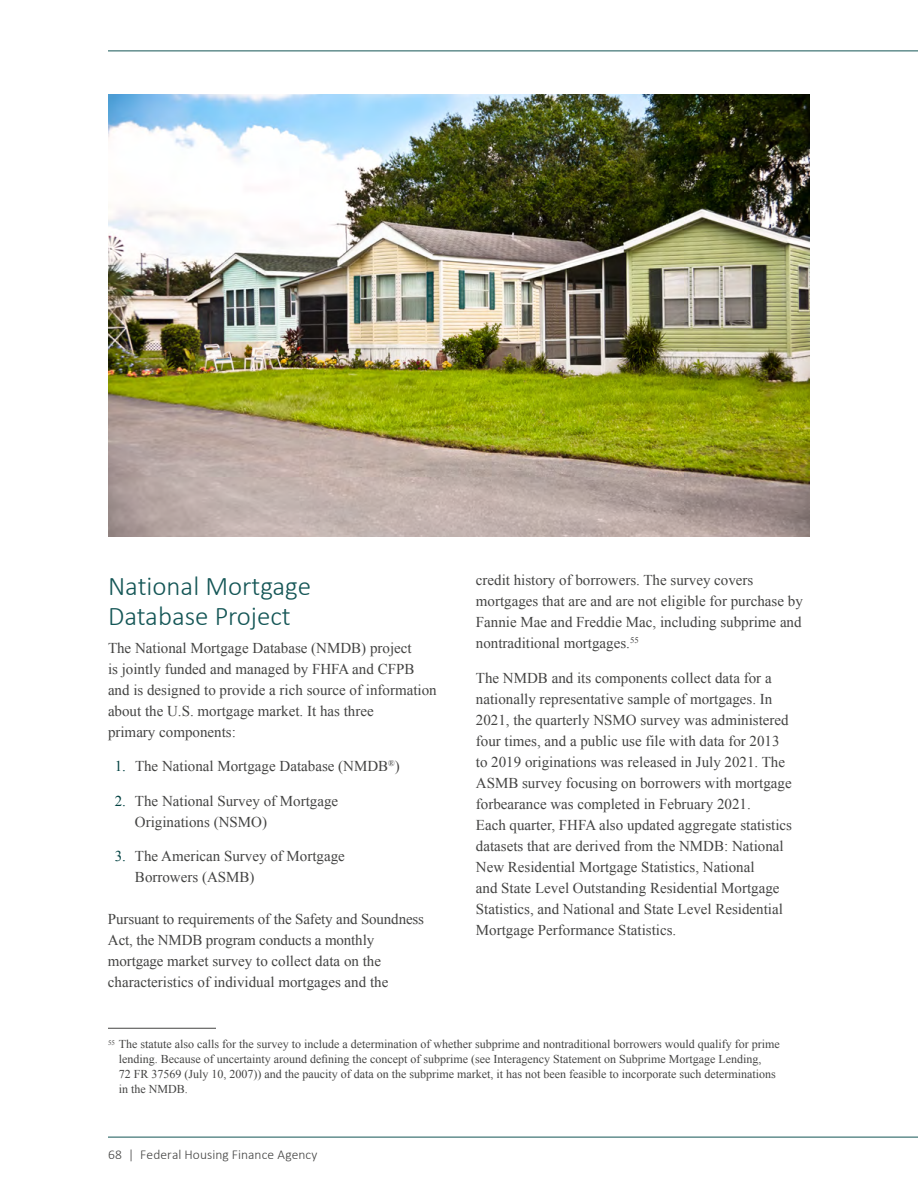
<style>
.page{position:relative;width:918px;height:1188px;background:#fff}
.page>*{position:absolute;margin:0;border:0;box-sizing:border-box;transform-origin:0 0}
.t1{font:300 27px/30px "Calibri";color:#145656}
.t2{font:15px/21px "Times New Roman";color:#434342}
.t3{font:300 13.5px "Calibri";letter-spacing:.005em;color:#434342}
.t4{font:12px/15px "Times New Roman";color:#434342}
.s1{color:#034242}
</style>
<div class="page">
<hr style="left:108px;top:51px;width:810px;height:1px;background:#145656">
<hr style="left:108px;top:1137px;width:810px;height:1px;background:#145656">
<img style="left:108px;top:94px;width:702px;height:442px">
<hr style="left:108px;top:1028px;width:108px;height:1px;background:#434342">
<h3 class="t1" style="left:108px;top:571px;width:205px">National Mortgage<br>Database Project</h3>
<p class="t2" style="left:108px;top:637px;width:330px">The National Mortgage Database (NMDB) project<br>is jointly funded and managed by FHFA and CFPB and is designed to provide a rich source of information about the U.S. mortgage market. It has three<br>primary components:</p>
<p class="t2" style="left:115px;top:756px;width:287px"><span class="s1">1.</span> The National Mortgage Database (NMDB<sup>®</sup>)</p>
<p class="t2" style="left:135px;top:790px;width:205px;text-indent:-20px"><span class="s1">2.</span> The National Survey of Mortgage<br>Originations (NSMO)</p>
<p class="t2" style="left:135px;top:846px;width:211px;text-indent:-20px"><span class="s1">3.</span> The American Survey of Mortgage<br>Borrowers (ASMB)</p>
<p class="t2" style="left:108px;top:908px;width:318px">Pursuant to requirements of the Safety and Soundness Act, the NMDB program conducts a monthly mortgage market survey to collect data on the characteristics of individual mortgages and the</p>
<p class="t2" style="left:476px;top:570px;width:328px">credit history of borrowers. The survey covers mortgages that are and are not eligible for purchase by Fannie Mae and Freddie Mac, including subprime and nontraditional mortgages.<sup>55</sup></p>
<p class="t2" style="left:476px;top:667px;width:318px">The NMDB and its components collect data for a nationally representative sample of mortgages. In 2021, the quarterly NSMO survey was administered four times, and a public use file with data for 2013 to 2019 originations was released in July 2021. The ASMB survey focusing on borrowers with mortgage forbearance was completed in February 2021.<br>Each quarter, FHFA also updated aggregate statistics datasets that are derived from the NMDB: National New Residential Mortgage Statistics, National<br>and State Level Outstanding Residential Mortgage Statistics, and National and State Level Residential Mortgage Performance Statistics.</p>
<p class="t4" style="left:119px;top:1037px;width:663px;text-indent:-11px"><sup>55</sup> The statute also calls for the survey to include a determination of whether subprime and nontraditional borrowers would qualify for prime lending. Because of uncertainty around defining the concept of subprime (see Interagency Statement on Subprime Mortgage Lending,<br>72 FR 37569 (July 10, 2007)) and the paucity of data on the subprime market, it has not been feasible to incorporate such determinations in the NMDB.</p>
<p class="t3" style="left:108px;top:1146px;width:211px">68 | Federal Housing Finance Agency</p>
</div>
